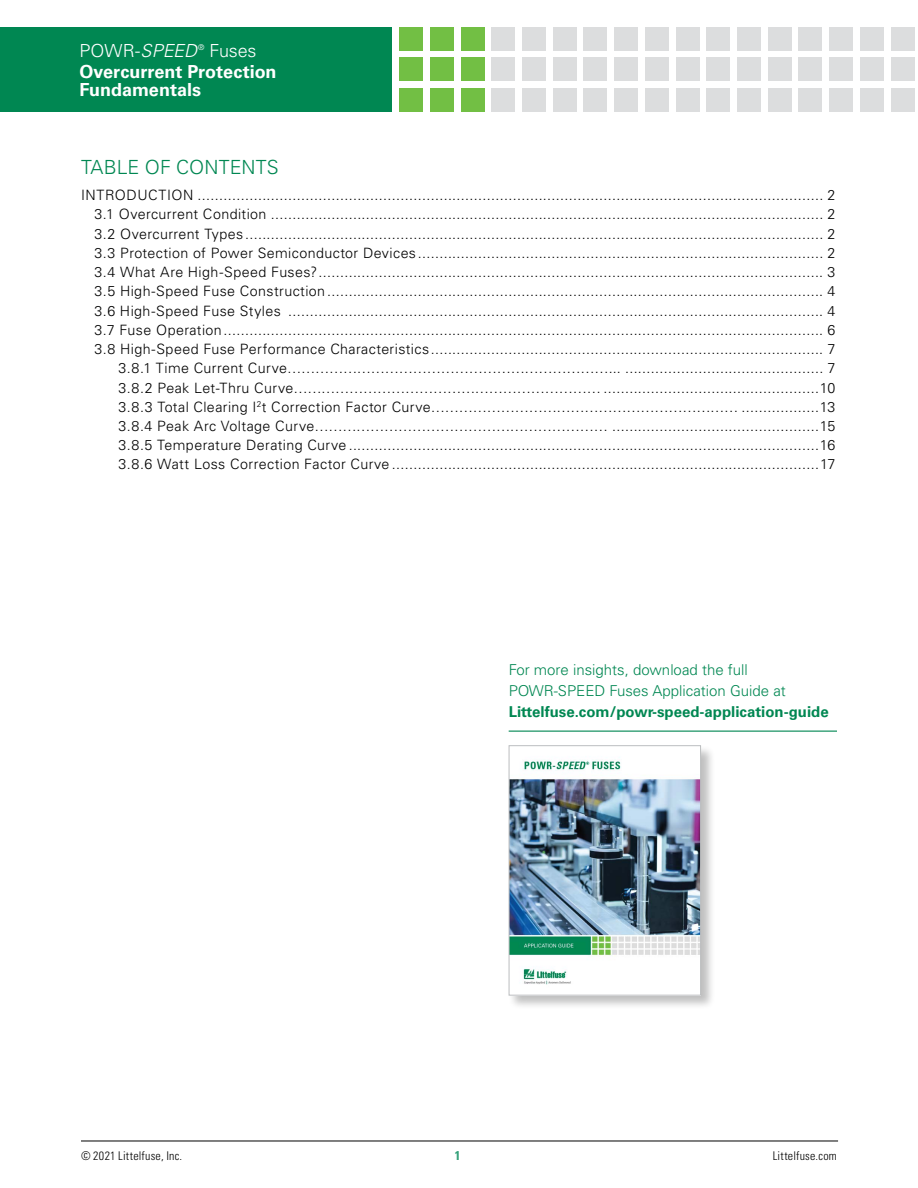
<style>
.page{position:relative;width:918px;height:1188px;background:#fff}
.page>*{position:absolute;margin:0;border:0;box-sizing:border-box;transform-origin:0 0}
.Body_Copy__WP{font:300 19.5px "Univers LT Std";color:#008752}
.t1{font:700 18px/18px "Univers LT Std";color:#fff}
.t2{font:300 18px "Univers LT Std";letter-spacing:-.01em;color:#fff}
.t3{font:300 15px/21px "Univers LT Std";color:#008752}
.Body_Copy__WP-2{font:300 14.25px "Univers LT Std";letter-spacing:.03em;color:#000}
.t4{font:700 condensed 12.75px "Univers LT Std";color:#35a17a}
.t5{font:300 condensed 12px "Univers LT Std";letter-spacing:.02em;color:#000}
.t6{font:300 7.8px "Univers LT Std";color:#fff}
.s1{font-style:italic}
.s2{font-weight:700}
</style>
<div class="page">
<hr style="left:81px;top:1141px;width:757px;height:1px;background:#000">
<div style="left:0;top:27px;width:392px;height:85px;background:#008752"></div>
<div style="left:399px;top:27px;width:24px;height:23px;background:#72bf44"></div>
<div style="left:399px;top:58px;width:24px;height:23px;background:#72bf44"></div>
<div style="left:399px;top:88px;width:24px;height:24px;background:#72bf44"></div>
<div style="left:430px;top:27px;width:24px;height:23px;background:#72bf44"></div>
<div style="left:430px;top:58px;width:24px;height:23px;background:#72bf44"></div>
<div style="left:430px;top:88px;width:24px;height:24px;background:#72bf44"></div>
<div style="left:461px;top:27px;width:23px;height:23px;background:#72bf44"></div>
<div style="left:461px;top:58px;width:23px;height:23px;background:#72bf44"></div>
<div style="left:461px;top:88px;width:23px;height:24px;background:#72bf44"></div>
<div style="left:491px;top:27px;width:24px;height:23px;background:#dcddde"></div>
<div style="left:491px;top:58px;width:24px;height:23px;background:#dcddde"></div>
<div style="left:491px;top:88px;width:24px;height:24px;background:#dcddde"></div>
<div style="left:522px;top:27px;width:24px;height:23px;background:#dcddde"></div>
<div style="left:522px;top:58px;width:24px;height:23px;background:#dcddde"></div>
<div style="left:522px;top:88px;width:24px;height:24px;background:#dcddde"></div>
<div style="left:553px;top:27px;width:23px;height:23px;background:#dcddde"></div>
<div style="left:553px;top:58px;width:23px;height:23px;background:#dcddde"></div>
<div style="left:553px;top:88px;width:23px;height:24px;background:#dcddde"></div>
<div style="left:584px;top:27px;width:23px;height:23px;background:#dcddde"></div>
<div style="left:584px;top:58px;width:23px;height:23px;background:#dcddde"></div>
<div style="left:584px;top:88px;width:23px;height:24px;background:#dcddde"></div>
<div style="left:614px;top:27px;width:24px;height:23px;background:#dcddde"></div>
<div style="left:614px;top:58px;width:24px;height:23px;background:#dcddde"></div>
<div style="left:614px;top:88px;width:24px;height:24px;background:#dcddde"></div>
<div style="left:645px;top:27px;width:24px;height:23px;background:#dcddde"></div>
<div style="left:645px;top:58px;width:24px;height:23px;background:#dcddde"></div>
<div style="left:645px;top:88px;width:24px;height:24px;background:#dcddde"></div>
<div style="left:676px;top:27px;width:23px;height:23px;background:#dcddde"></div>
<div style="left:676px;top:58px;width:23px;height:23px;background:#dcddde"></div>
<div style="left:676px;top:88px;width:23px;height:24px;background:#dcddde"></div>
<div style="left:707px;top:27px;width:23px;height:23px;background:#dcddde"></div>
<div style="left:707px;top:58px;width:23px;height:23px;background:#dcddde"></div>
<div style="left:707px;top:88px;width:23px;height:24px;background:#dcddde"></div>
<div style="left:737px;top:27px;width:24px;height:23px;background:#dcddde"></div>
<div style="left:737px;top:58px;width:24px;height:23px;background:#dcddde"></div>
<div style="left:737px;top:88px;width:24px;height:24px;background:#dcddde"></div>
<div style="left:768px;top:27px;width:23px;height:23px;background:#dcddde"></div>
<div style="left:768px;top:58px;width:23px;height:23px;background:#dcddde"></div>
<div style="left:768px;top:88px;width:23px;height:24px;background:#dcddde"></div>
<div style="left:799px;top:27px;width:23px;height:23px;background:#dcddde"></div>
<div style="left:799px;top:58px;width:23px;height:23px;background:#dcddde"></div>
<div style="left:799px;top:88px;width:23px;height:24px;background:#dcddde"></div>
<div style="left:860px;top:27px;width:24px;height:23px;background:#dcddde"></div>
<div style="left:860px;top:58px;width:24px;height:23px;background:#dcddde"></div>
<div style="left:860px;top:88px;width:24px;height:24px;background:#dcddde"></div>
<div style="left:829px;top:27px;width:24px;height:23px;background:#dcddde"></div>
<div style="left:829px;top:58px;width:24px;height:23px;background:#dcddde"></div>
<div style="left:829px;top:88px;width:24px;height:24px;background:#dcddde"></div>
<div style="left:891px;top:27px;width:23px;height:23px;background:#dcddde"></div>
<div style="left:891px;top:58px;width:23px;height:23px;background:#dcddde"></div>
<div style="left:891px;top:88px;width:23px;height:24px;background:#dcddde"></div>
<hr style="left:509px;top:731px;width:328px;height:1px;background:#008752">
<div style="left:508px;top:744px;width:207px;height:266px;background:#000;opacity:.25"></div>
<img style="left:511px;top:747px;width:188px;height:247px">
<div style="left:509px;top:745px;width:192px;height:251px;border:1px solid #bcbec0"></div>
<p class="t2" style="left:79px;top:39px;width:119px">POWR-<span class="s1">SPEED</span></p>
<p class="t6" style="left:198px;top:42px;width:8px">®</p>
<p class="t2" style="left:209px;top:39px;width:49px">Fuses</p>
<p class="t1" style="left:79px;top:63px;width:199px">Overcurrent Protection<br>Fundamentals</p>
<p class="Body_Copy__WP" style="left:81px;top:155px;width:199px">TABLE OF CONTENTS</p>
<p class="Body_Copy__WP-2" style="left:81px;top:187px;width:756px">INTRODUCTION ................................................................................................................................................. 2</p>
<p class="Body_Copy__WP-2" style="left:94px;top:206px;width:743px">3.1 Overcurrent Condition ................................................................................................................................ 2</p>
<p class="Body_Copy__WP-2" style="left:94px;top:225px;width:743px">3.2 Overcurrent Types...................................................................................................................................... 2</p>
<p class="Body_Copy__WP-2" style="left:94px;top:244px;width:743px">3.3 Protection of Power Semiconductor Devices.............................................................................................. 2</p>
<p class="Body_Copy__WP-2" style="left:94px;top:263px;width:743px">3.4 What Are High-Speed Fuses?..................................................................................................................... 3</p>
<p class="Body_Copy__WP-2" style="left:94px;top:283px;width:743px">3.5 High-Speed Fuse Construction................................................................................................................... 4</p>
<p class="Body_Copy__WP-2" style="left:94px;top:302px;width:743px">3.6 High-Speed Fuse Styles ............................................................................................................................ 4</p>
<p class="Body_Copy__WP-2" style="left:94px;top:321px;width:743px">3.7 Fuse Operation........................................................................................................................................... 6</p>
<p class="Body_Copy__WP-2" style="left:94px;top:340px;width:743px">3.8 High-Speed Fuse Performance Characteristics........................................................................................... 7</p>
<p class="Body_Copy__WP-2" style="left:119px;top:360px;width:718px">3.8.1 Time Current Curve……………………………………………………………... .............................................. 7</p>
<p class="Body_Copy__WP-2" style="left:119px;top:379px;width:718px">3.8.2 Peak Let-Thru Curve………………………………………………………… ..................................................10</p>
<p class="Body_Copy__WP-2" style="left:119px;top:398px;width:718px">3.8.3 Total Clearing I<sup>2</sup>t Correction Factor Curve………………………………………………………… ..................13</p>
<p class="Body_Copy__WP-2" style="left:119px;top:417px;width:718px">3.8.4 Peak Arc Voltage Curve……………………………………………………… ................................................15</p>
<p class="Body_Copy__WP-2" style="left:119px;top:437px;width:718px">3.8.5 Temperature Derating Curve .............................................................................................................16</p>
<p class="Body_Copy__WP-2" style="left:119px;top:456px;width:718px">3.8.6 Watt Loss Correction Factor Curve ...................................................................................................17</p>
<p class="t3" style="left:509px;top:659px;width:322px">For more insights, download the full<br>POWR-SPEED Fuses Application Guide at<br><span class="s2">Littelfuse.com/powr-speed-application-guide</span></p>
<p class="t5" style="left:81px;top:1149px;width:103px">© 2021 Littelfuse, Inc.</p>
<p class="t4" style="left:455px;top:1147px;width:7px">1</p>
<p class="t5" style="left:773px;top:1149px;width:66px">Littelfuse.com</p>
</div>
